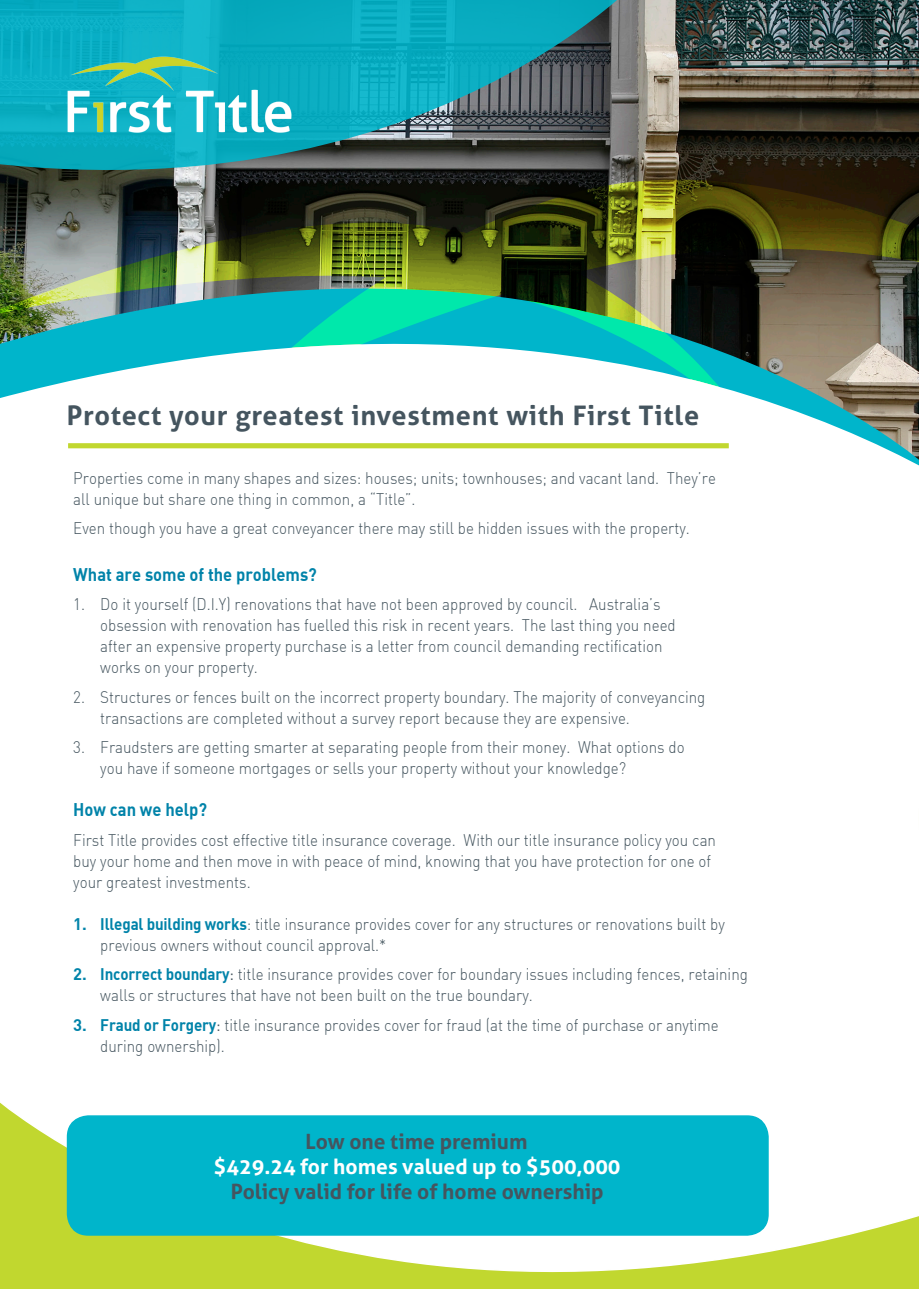
<style>
.page{position:relative;width:919px;height:1289px;background:#fff}
.page>*{position:absolute;margin:0;border:0;box-sizing:border-box;transform-origin:0 0}
.KFOC__Main_Heading{font:700 27px "Aller";letter-spacing:.025em;color:#45555f}
.t1{font:700 21px/25.2px "Aller";color:#fff;text-align:center}
.t2{font:700 21px "Aller";color:#45555f}
.t3{font:700 18px "DI Nbek";color:#0083a9;scale:.92 1}
.t4{font:300 16.5px/21px "DI Nbek";color:#45555f;scale:.92 1}
.s1{font-weight:700;color:#0083a9}
.s2{font-family:"DIN Bek";font-weight:400}
.s3{color:#45555f}
</style>
<div class="page">
<img style="left:659px;top:0;width:259px;height:167px">
<svg style="left:0;top:0;width:659px;height:167px"></svg>
<svg style="left:0;top:1102px;width:918px;height:186px"></svg>
<img style="left:0;top:178px;width:918px;height:257px">
<svg style="left:68px;top:443px;width:660px;height:5px;fill:#c1d72f"></svg>
<div style="left:68px;top:1116px;width:700px;height:118px;background:#00b5cb;border-radius:21px"></div>
<div style="left:67px;top:1115px;width:701px;height:120px;border:2px solid #00b5cb;border-radius:21px"></div>
<img style="left:40px;top:31px;width:280px;height:126px">
<p class="KFOC__Main_Heading" style="left:67px;top:398px;width:634px">Protect your greatest investment with First Title</p>
<p class="t4" style="left:73px;top:467px;width:700px">Properties come in many shapes and sizes: houses; units; townhouses; and vacant land. They’re all unique but share one thing in common, a “Title”.</p>
<p class="t4" style="left:73px;top:517px;width:671px">Even though you have a great conveyancer there may still be hidden issues with the property.</p>
<p class="t3" style="left:73px;top:562px;width:266px">What are some of the problems?</p>
<p class="t4" style="left:100px;top:593px;width:627px;text-indent:-27px">1. Do it yourself (D.I.Y) renovations that have not been approved by council. Australia’s obsession with renovation has fuelled this risk in recent years. The last thing you need after an expensive property purchase is a letter from council demanding rectification works on your property.</p>
<p class="t4" style="left:100px;top:686px;width:659px;text-indent:-27px">2. Structures or fences built on the incorrect property boundary. The majority of conveyancing transactions are completed without a survey report because they are expensive.</p>
<p class="t4" style="left:100px;top:736px;width:636px;text-indent:-27px">3. Fraudsters are getting smarter at separating people from their money. What options do you have if someone mortgages or sells your property without your knowledge?</p>
<p class="t3" style="left:73px;top:797px;width:147px">How can we help?</p>
<p class="t4" style="left:73px;top:829px;width:700px">First Title provides cost effective title insurance coverage. With our title insurance policy you can buy your home and then move in with peace of mind, knowing that you have protection for one of your greatest investments.</p>
<p class="t4" style="left:100px;top:913px;width:680px;text-indent:-27px"><span class="s1">1. Illegal building works</span>: title insurance provides cover for any structures or renovations built by previous owners without council approval.*</p>
<p class="t4" style="left:100px;top:963px;width:705px;text-indent:-27px"><span class="s1">2. Incorrect boundary</span><span class="s2">:</span> title insurance provides cover for boundary issues including fences, retaining walls or structures that have not been built on the true boundary.</p>
<p class="t4" style="left:100px;top:1014px;width:673px;text-indent:-27px"><span class="s1">3. Fraud or Forgery</span><span class="s2">:</span> title insurance provides cover for fraud (at the time of purchase or anytime during ownership).</p>
<p class="t2" style="left:305px;top:1128px;width:223px">Low one time premium</p>
<p class="t1" style="left:214px;top:1153px;width:408px">$429.24 for homes valued up to $500,000<br><span class="s3">Policy valid for life of home ownership</span></p>
</div>
